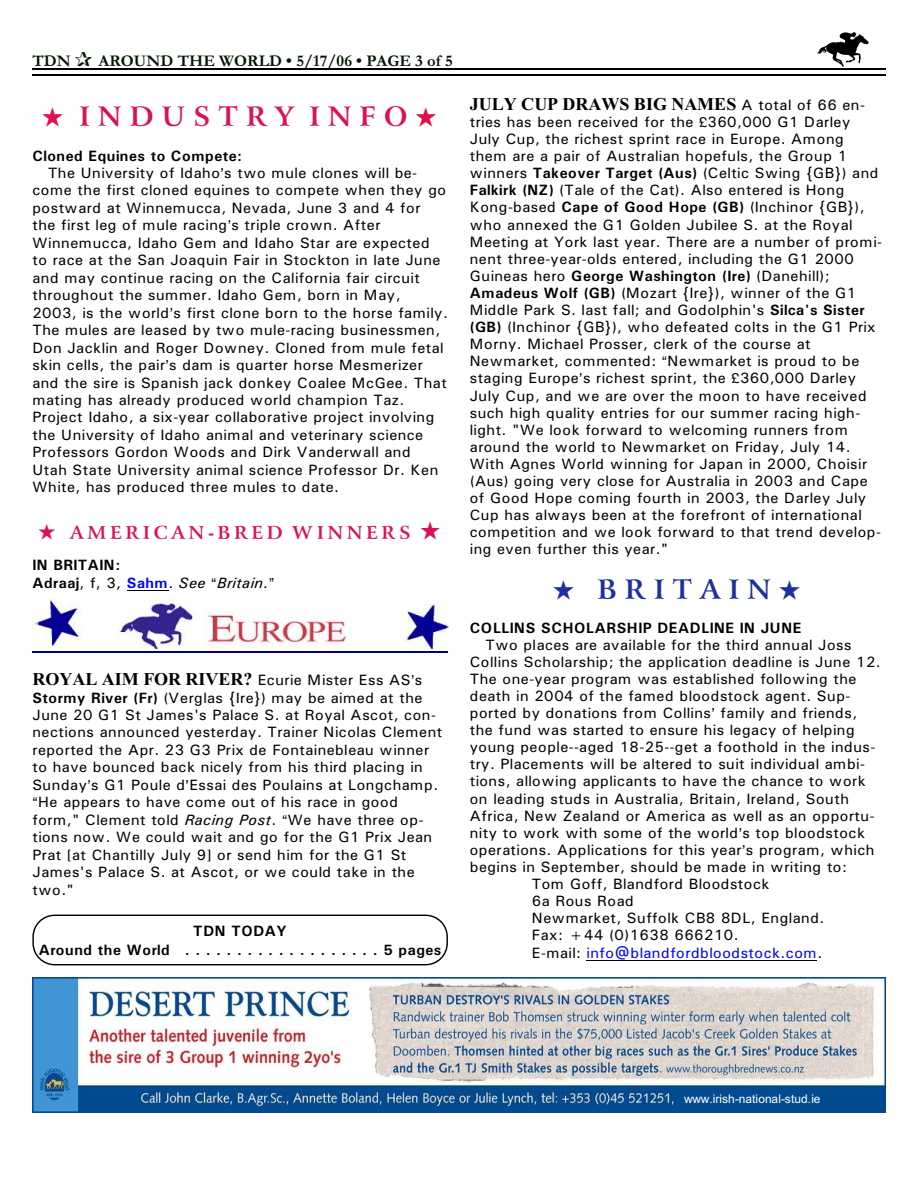
<style>
.page{position:relative;width:918px;height:1188px;background:#fff}
.page>*{position:absolute;margin:0;border:0;box-sizing:border-box;transform-origin:0 0}
.t1{font:700 27px "Arrus BT";letter-spacing:.3em;color:#db124d}
.t2{font:700 27px "Arrus BT";letter-spacing:.295em;color:#1c30a1}
.t3{font:700 18px "Times New Roman";letter-spacing:.005em;color:#000}
.t4{font:700 18px "Arrus BT";color:#db124d}
.t5{font:700 16.5px "Garamond";letter-spacing:.005em;color:#001400}
.t6{font:15px/17.1px "Univers";letter-spacing:.03em;color:#000}
.t7{font:700 15px/17.4px "Univers";letter-spacing:.04em;color:#000}
.t8{font:15px "Univers";letter-spacing:.035em;color:#00f}
.t9{font:12px "Arial";letter-spacing:.01em;color:#fff}
.s1{font-weight:400}
.s2{color:#00f}
.s3{font-weight:400;font-style:italic}
.s4{font-family:"Times New Roman";font-weight:700;font-size:18px}
.s5{font-weight:700}
.s6{font-style:italic}
.s7{font-family:"Univers";font-weight:400;font-size:15px}
.s8{color:#000}
</style>
<div class="page">
<img style="left:817px;top:32px;width:51px;height:34px">
<hr style="left:32px;top:68px;width:853px;height:1px;background:#000">
<hr style="left:32px;top:75px;width:853px;height:1px;background:#000">
<img style="left:32px;top:598px;width:416px;height:51px">
<hr style="left:32px;top:652px;width:416px;height:1px;background:#000080">
<hr style="left:127px;top:590px;width:41px;height:1px;background:#000">
<hr style="left:587px;top:960px;width:230px;height:1px;background:#000">
<img style="left:32px;top:977px;width:854px;height:135px">
<div style="left:32px;top:915px;width:416px;height:50px;border:1px solid #000;border-radius:22px"></div>
<p class="t5" style="left:32px;top:55px;width:40px">TDN</p>
<p class="t5" style="left:98px;top:55px;width:356px">AROUND THE WORLD • 5/17/06 • PAGE 3 of 5</p>
<h1 class="t1" style="left:42px;top:106px;width:396px">★ INDUSTRY INFO★</h1>
<p class="t7" style="left:32px;top:148px;width:211px">Cloned Equines to Compete:</p>
<p class="t6" style="left:32px;top:165px;width:417px;text-indent:16px">The University of Idaho s two mule clones will be&shy;come the first cloned equines to compete when they go postward at Winnemucca, Nevada, June 3 and 4 for<br>the first leg of mule racing s triple crown. After Winnemucca, Idaho Gem and Idaho Star are expected<br>to race at the San Joaquin Fair in Stockton in late June and may continue racing on the California fair circuit throughout the summer. Idaho Gem, born in May, 2003, is the world s first clone born to the horse family.<br>The mules are leased by two mule-racing businessmen, Don Jacklin and Roger Downey. Cloned from mule fetal skin cells, the pair s dam is quarter horse Mesmerizer and the sire is Spanish jack donkey Coalee McGee. That mating has already produced world champion Taz.<br>Project Idaho, a six-year collaborative project involving the University of Idaho animal and veterinary science Professors Gordon Woods and Dirk Vanderwall and Utah State University animal science Professor Dr. Ken White, has produced three mules to date.</p>
<p class="t4" style="left:39px;top:525px;width:404px">★ A M E R I C A N - B R E D W I N N E R S ★</p>
<p class="t7" style="left:32px;top:558px;width:238px">IN BRITAIN:<br>Adraaj<span class="s1">, f, 3,</span> <span class="s2">Sahm</span><span class="s1">.</span> <span class="s3">See Britain.</span></p>
<p class="t6" style="left:32px;top:673px;width:391px"><span class="s4">ROYAL AIM FOR RIVER?</span> Ecurie Mister Ess AS s</p>
<p class="t6" style="left:32px;top:690px;width:392px"><span class="s5">Stormy River (Fr)</span> (Verglas {Ire}) may be aimed at the</p>
<p class="t6" style="left:32px;top:708px;width:405px">June 20 G1 St James's Palace S. at Royal Ascot, con-</p>
<p class="t6" style="left:32px;top:725px;width:412px">nections announced yesterday. Trainer Nicolas Clement</p>
<p class="t6" style="left:32px;top:743px;width:398px">reported the Apr. 23 G3 Prix de Fontainebleau winner</p>
<p class="t6" style="left:32px;top:760px;width:392px">to have bounced back nicely from his third placing in</p>
<p class="t6" style="left:32px;top:777px;width:407px">Sunday s G1 Poule d Essai des Poulains at Longchamp.</p>
<p class="t6" style="left:38px;top:795px;width:361px">He appears to have come out of his race in good</p>
<p class="t6" style="left:32px;top:812px;width:393px">form," Clement told <span class="s6">Racing Post</span>. We have three op-</p>
<p class="t6" style="left:32px;top:830px;width:401px">tions now. We could wait and go for the G1 Prix Jean</p>
<p class="t6" style="left:32px;top:847px;width:376px">Prat [at Chantilly July 9] or send him for the G1 St</p>
<p class="t6" style="left:32px;top:865px;width:384px">James's Palace S. at Ascot, or we could take in the</p>
<p class="t6" style="left:32px;top:882px;width:43px">two."</p>
<p class="t7" style="left:39px;top:923px;width:404px;line-height:19.2px;text-align:center">TDN TODAY<br>Around the World ...................5 pages</p>
<p class="t3" style="left:470px;top:98px;width:397px">JULY CUP DRAWS BIG NAMES <span class="s7">A total of 66 en-</span></p>
<p class="t6" style="left:470px;top:115px;width:414px">tries has been received for the 360,000 G1 Darley July Cup, the richest sprint race in Europe. Among them are a pair of Australian hopefuls, the Group 1 winners <span class="s5">Takeover Target (Aus)</span> (Celtic Swing {GB}) and <span class="s5">Falkirk (NZ)</span> (Tale of the Cat). Also entered is Hong Kong-based <span class="s5">Cape of Good Hope (GB)</span> (Inchinor {GB}), who annexed the G1 Golden Jubilee S. at the Royal Meeting at York last year. There are a number of promi&shy;nent three-year-olds entered, including the G1 2000<br>Guineas hero <span class="s5">George Washington (Ire)</span> (Danehill); <span class="s5">Amadeus Wolf (GB)</span> (Mozart {Ire}), winner of the G1<br>Middle Park S. last fall; and Godolphin's <span class="s5">Silca's Sister (GB)</span> (Inchinor {GB}), who defeated colts in the G1 Prix Morny. Michael Prosser, clerk of the course at Newmarket, commented: Newmarket is proud to be staging Europe s richest sprint, the 360,000 Darley July Cup, and we are over the moon to have received such high quality entries for our summer racing high&shy;light. "We look forward to welcoming runners from around the world to Newmarket on Friday, July 14.<br>With Agnes World winning for Japan in 2000, Choisir (Aus) going very close for Australia in 2003 and Cape of Good Hope coming fourth in 2003, the Darley July Cup has always been at the forefront of international competition and we look forward to that trend develop&shy;ing even further this year."</p>
<h1 class="t2" style="left:553px;top:579px;width:249px">★ BRITAIN★</h1>
<p class="t7" style="left:470px;top:620px;width:333px">COLLINS SCHOLARSHIP DEADLINE IN JUNE</p>
<p class="t6" style="left:485px;top:637px;width:368px">Two places are available for the third annual Joss</p>
<p class="t6" style="left:470px;top:654px;width:413px">Collins Scholarship; the application deadline is June 12.</p>
<p class="t6" style="left:470px;top:671px;width:388px">The one-year program was established following the</p>
<p class="t6" style="left:470px;top:689px;width:382px">death in 2004 of the famed bloodstock agent. Sup-</p>
<p class="t6" style="left:470px;top:706px;width:389px">ported by donations from Collins family and friends,</p>
<p class="t6" style="left:470px;top:723px;width:386px">the fund was started to ensure his legacy of helping</p>
<p class="t6" style="left:470px;top:740px;width:407px">young people--aged 18-25--get a foothold in the indus-</p>
<p class="t6" style="left:470px;top:757px;width:397px">try. Placements will be altered to suit individual ambi-</p>
<p class="t6" style="left:470px;top:774px;width:398px">tions, allowing applicants to have the chance to work</p>
<p class="t6" style="left:470px;top:791px;width:381px">on leading studs in Australia, Britain, Ireland, South</p>
<p class="t6" style="left:470px;top:808px;width:406px">Africa, New Zealand or America as well as an opportu-</p>
<p class="t6" style="left:470px;top:825px;width:397px">nity to work with some of the world s top bloodstock</p>
<p class="t6" style="left:470px;top:842px;width:406px">operations. Applications for this year s program, which</p>
<p class="t6" style="left:470px;top:860px;width:379px">begins in September, should be made in writing to:</p>
<p class="t6" style="left:532px;top:877px;width:239px">Tom Goff, Blandford Bloodstock</p>
<p class="t6" style="left:532px;top:894px;width:103px">6a Rous Road</p>
<p class="t6" style="left:532px;top:911px;width:294px">Newmarket, Suffolk CB8 8DL, England.</p>
<p class="t6" style="left:532px;top:928px;width:208px">Fax: +44 (0)1638 666210.</p>
<p class="t8" style="left:532px;top:947px;width:292px"><span class="s8">E-mail:</span> info@blandfordbloodstock.com<span class="s8">.</span></p>
<p class="t9" style="left:684px;top:1094px;width:138px">www.irish-national-stud.ie</p>
</div>
